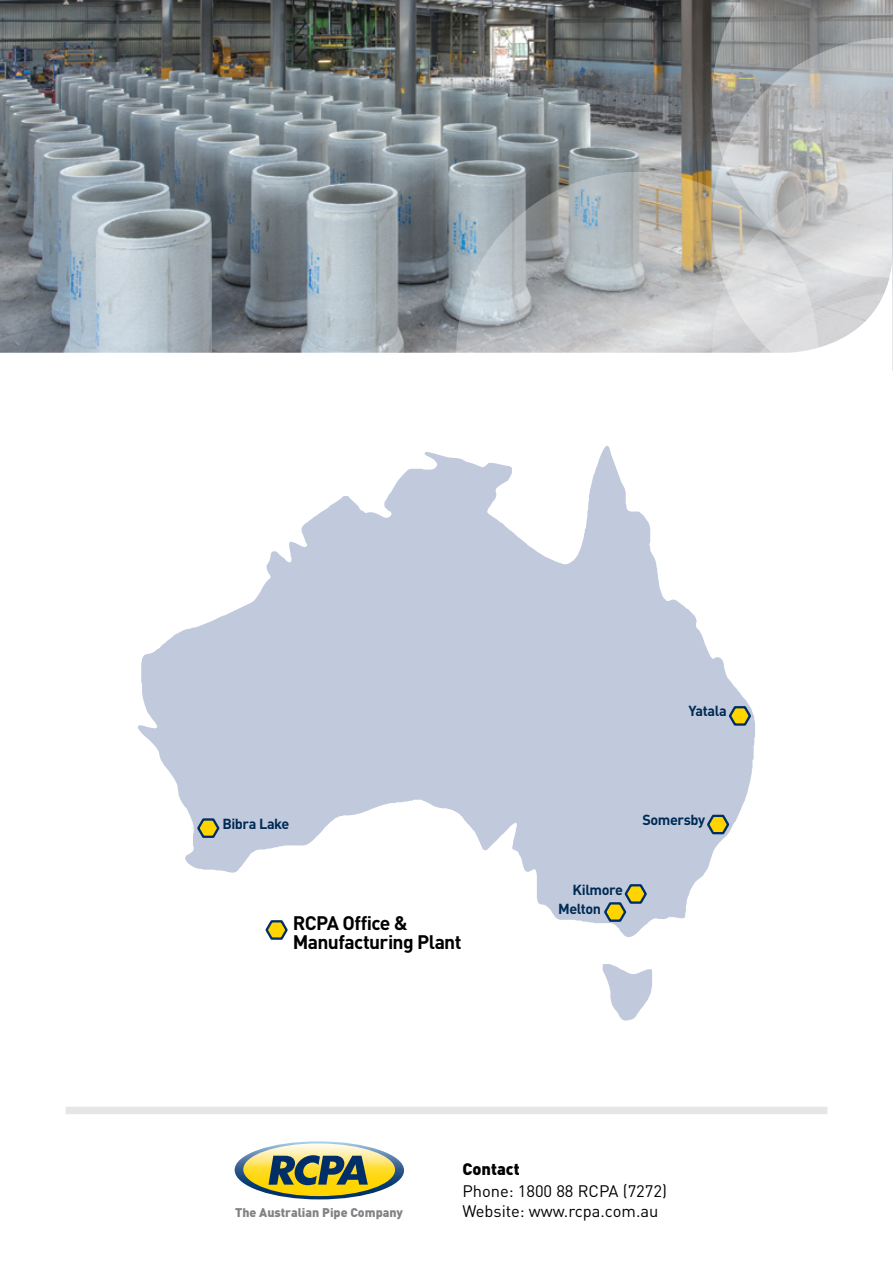
<style>
.page{position:relative;width:893px;height:1263px;background:#fff}
.page>*{position:absolute;margin:0;border:0;box-sizing:border-box;transform-origin:0 0}
.t1{font:700 19.35px/19.4px "DIN";letter-spacing:-.035em;color:#000}
.t2{font:16.5px/19.8px "DIN";color:#000}
.t3{font:900 16.5px "DIN";color:#000}
.t4{font:700 14.4px/18.9px "DIN";letter-spacing:-.035em;color:#002a54}
.t5{font:900 12.45px "DIN";color:#808285}
</style>
<div class="page">
<div style="left:65px;top:1107px;width:762px;height:7px;background:#e6e6e6"></div>
<svg style="left:234px;top:1141px;width:170px;height:58px"></svg>
<svg style="left:138px;top:446px;width:617px;height:491px;fill:#c0cadc"></svg>
<svg style="left:603px;top:964px;width:49px;height:56px"></svg>
<svg style="left:705px;top:813px;width:26px;height:22px"></svg>
<svg style="left:727px;top:704px;width:26px;height:23px"></svg>
<svg style="left:602px;top:882px;width:46px;height:41px;background:#b0b59d"></svg>
<svg style="left:196px;top:816px;width:25px;height:23px"></svg>
<svg style="left:264px;top:918px;width:25px;height:22px"></svg>
<img style="left:0;top:0;width:694px;height:353px">
<svg style="left:439px;top:154px;width:255px;height:199px;background:#a9afb0"></svg>
<svg style="left:694px;top:0;width:198px;height:154px;background:#7f7f7f"></svg>
<svg style="left:695px;top:20px;width:197px;height:256px;background:#b2b2b1"></svg>
<svg style="left:695px;top:276px;width:195px;height:397px"></svg>
<hr style="left:892px;top:0;width:1px;height:167px;background:#000">
<svg style="left:892px;top:167px;width:1px;height:204px"></svg>
<p class="t4" style="left:222px;top:814px;width:68px">Bibra Lake</p>
<p class="t1" style="left:293px;top:912px;width:170px">RCPA Office &amp;<br>Manufacturing Plant</p>
<p class="t4" style="left:688px;top:701px;width:40px">Yatala</p>
<p class="t4" style="left:642px;top:810px;width:64px">Somersby</p>
<p class="t4" style="left:558px;top:880px;width:66px;text-indent:14px">Kilmore<br>Melton</p>
<p class="t5" style="left:235px;top:1204px;width:169px">The Australian Pipe Company</p>
<p class="t3" style="left:462px;top:1158px;width:59px">Contact</p>
<p class="t2" style="left:462px;top:1181px;width:206px">Phone: 1800 88 RCPA (7272)<br>Website: www.rcpa.com.au</p>
</div>
